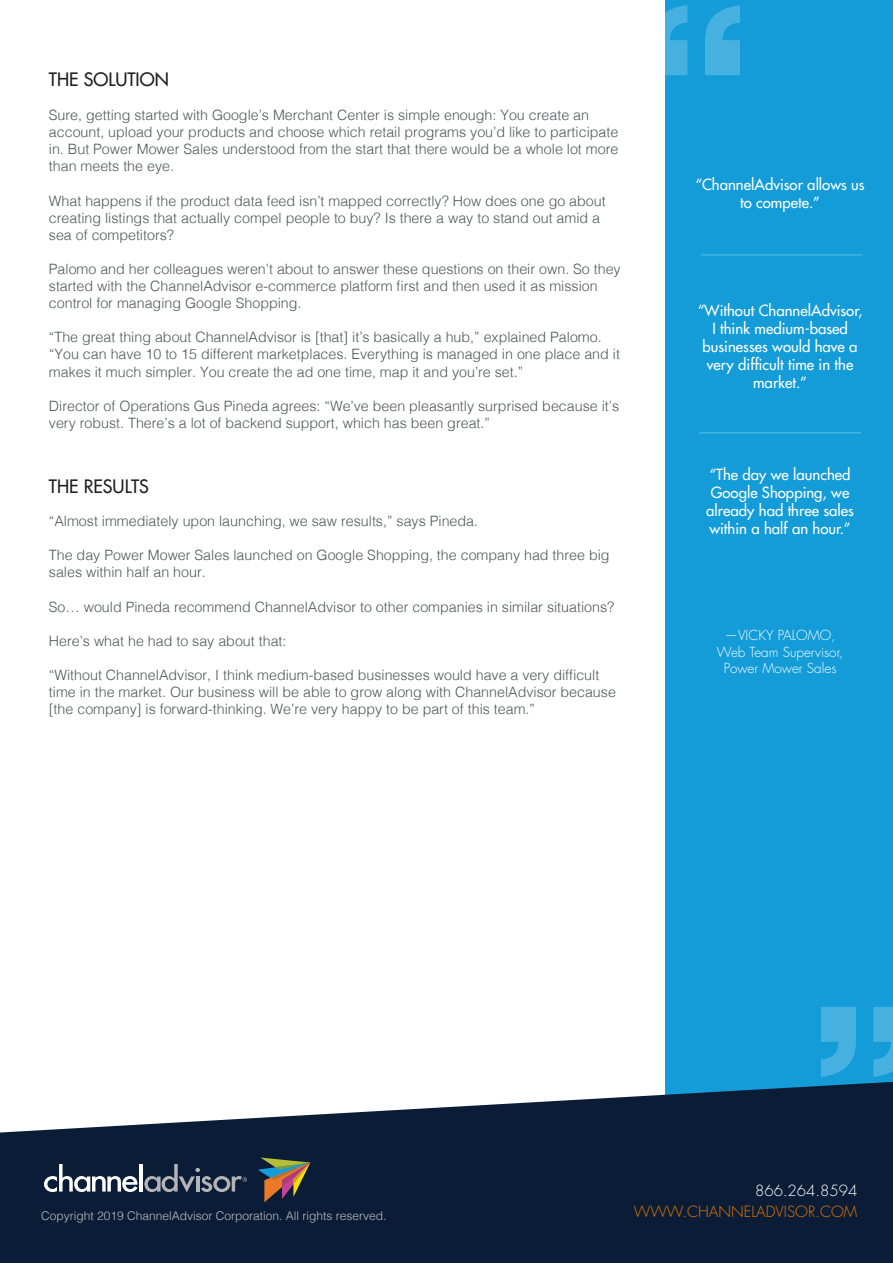
<style>
.page{position:relative;width:893px;height:1263px;background:#fff}
.page>*{position:absolute;margin:0;border:0;box-sizing:border-box;transform-origin:0 0}
.t1{font:210px "Krungthep";color:#fff}
.t2{font:500 18px "Futura Std";color:#221e1f}
.t3{font:500 15px/18px "Futura Std";color:#fff;text-align:center}
.t4{font:300 15px "Futura Std";color:#ea7700}
.t5{font:300 15px "Futura Std";color:#fff}
.t6{font:300 14.25px/17.1px "Helvetica";color:#515557}
.t7{font:300 13.5px/16.2px "Futura Std";color:#fff;text-align:center}
.t8{font:300 12px "Helvetica";color:#bcbec0}
</style>
<div class="page">
<div style="left:666px;top:1px;width:227px;height:1115px;background:#139cd8"></div>
<svg style="left:0;top:1082px;width:893px;height:181px;background:#2c3c53"></svg>
<svg style="left:258px;top:1157px;width:52px;height:45px;background:#615647"></svg>
<svg style="left:44px;top:1164px;width:94px;height:28px"></svg>
<hr style="left:139px;top:1164px;width:3px;height:27px;background:#fff">
<svg style="left:144px;top:1164px;width:103px;height:28px;background:#3a475a"></svg>
<hr style="left:701px;top:254px;width:162px;height:2px;background:#fff">
<hr style="left:699px;top:432px;width:162px;height:2px;background:#fff">
<p class="t2" style="left:49px;top:68px;width:121px">THE SOLUTION</p>
<p class="t6" style="left:49px;top:105px;width:571px">Sure, getting started with Google’s Merchant Center is simple enough: You create an account, upload your products and choose which retail programs you’d like to participate in. But Power Mower Sales understood from the start that there would be a whole lot more than meets the eye.</p>
<p class="t6" style="left:49px;top:191px;width:558px">What happens if the product data feed isn’t mapped correctly? How does one go about creating listings that actually compel people to buy? Is there a way to stand out amid a sea of competitors?</p>
<p class="t6" style="left:49px;top:259px;width:573px">Palomo and her colleagues weren’t about to answer these questions on their own. So they started with the ChannelAdvisor e-commerce platform first and then used it as mission control for managing Google Shopping.</p>
<p class="t6" style="left:49px;top:328px;width:573px">“The great thing about ChannelAdvisor is [that] it’s basically a hub,” explained Palomo. “You can have 10 to 15 different marketplaces. Everything is managed in one place and it makes it much simpler. You create the ad one time, map it and you’re set.”</p>
<p class="t6" style="left:49px;top:396px;width:572px">Director of Operations Gus Pineda agrees: “We’ve been pleasantly surprised because it’s very robust. There’s a lot of backend support, which has been great.”</p>
<p class="t2" style="left:49px;top:475px;width:102px">THE RESULTS</p>
<p class="t6" style="left:49px;top:511px;width:431px">“Almost immediately upon launching, we saw results,” says Pineda.</p>
<p class="t6" style="left:49px;top:546px;width:562px">The day Power Mower Sales launched on Google Shopping, the company had three big sales within half an hour.</p>
<p class="t6" style="left:49px;top:597px;width:567px">So… would Pineda recommend ChannelAdvisor to other companies in similar situations?</p>
<p class="t6" style="left:49px;top:631px;width:239px">Here’s what he had to say about that:</p>
<p class="t6" style="left:49px;top:665px;width:569px">“Without ChannelAdvisor, I think medium-based businesses would have a very difficult time in the market. Our business will be able to grow along with ChannelAdvisor because [the company] is forward-thinking. We’re very happy to be part of this team.”</p>
<h1 class="t1" style="left:635px;top:-33px;width:124px">“</h1>
<p class="t3" style="left:695px;top:176px;width:171px">“ChannelAdvisor allows us to compete.”</p>
<p class="t3" style="left:698px;top:302px;width:166px">“Without ChannelAdvisor,<br>I think medium-based businesses would have a very difficult time in the market.”</p>
<p class="t3" style="left:706px;top:466px;width:149px;text-align:left">“The day we launched<br>Google Shopping, we already had three sales within a half an hour.”</p>
<p class="t7" style="left:717px;top:628px;width:128px">—VICKY PALOMO,<br>Web Team Supervisor,<br>Power Mower Sales</p>
<p class="t8" style="left:41px;top:1206px;width:347px">Copyright 2019 ChannelAdvisor Corporation. All rights reserved.</p>
<h1 class="t1" style="left:926px;top:1115px;width:124px;rotate:-180deg">“</h1>
<p class="t5" style="left:755px;top:1181px;width:104px">866.264.8594</p>
<p class="t4" style="left:634px;top:1202px;width:225px">WWW.CHANNELADVISOR.COM</p>
</div>
